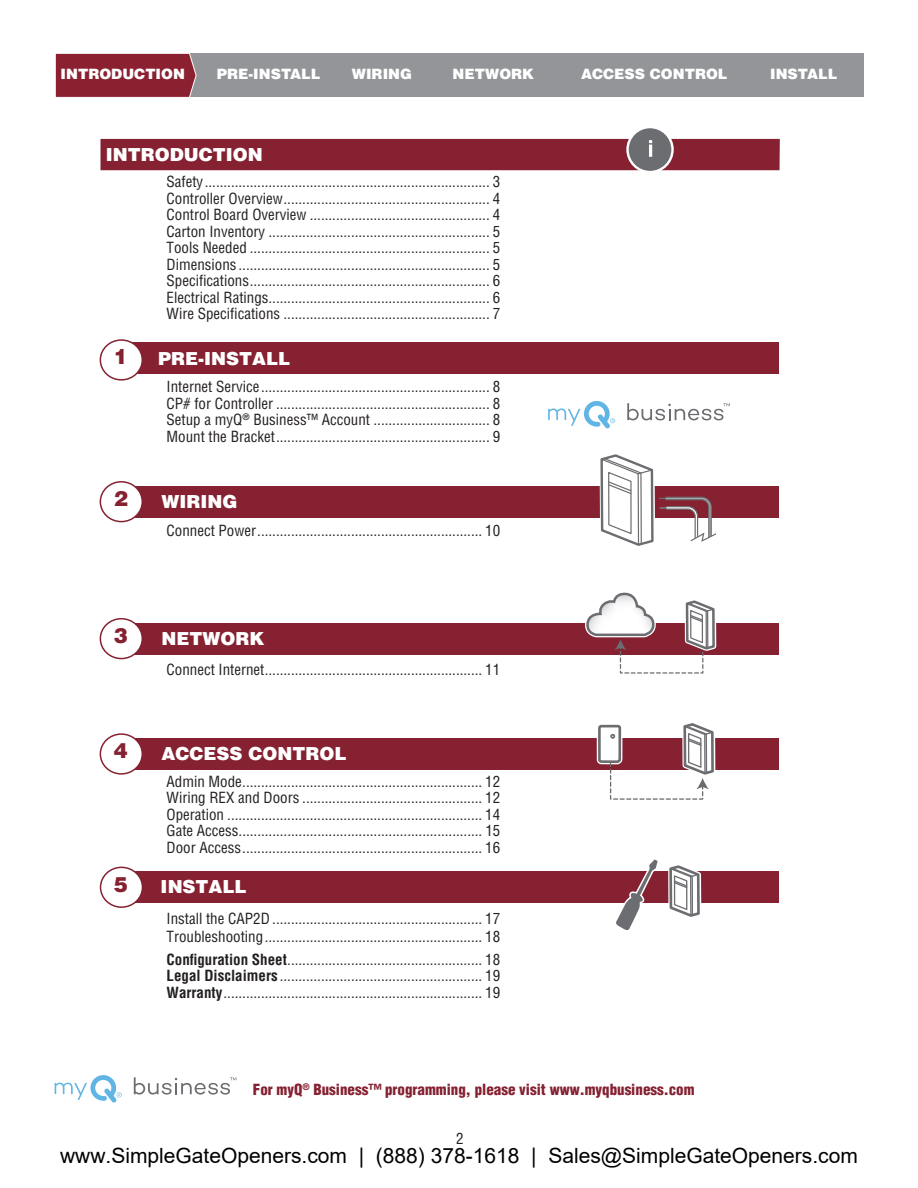
<style>
.page{position:relative;width:918px;height:1188px;background:#fff}
.page>*{position:absolute;margin:0;border:0;box-sizing:border-box;transform-origin:0 0}
.t1{font:21px "Arial";color:#000}
.t2{font:900 21px "Helvetica LT Std";color:#852131}
.t3{font:900 18px "Helvetica LT Std";color:#fff}
.t4{font:condensed 15px/16.5px "Helvetica LT Std";color:#231f20;text-align:justify}
.t5{font:900 condensed 15px "Helvetica LT Std";color:#852131}
.t6{font:900 14.25px "Helvetica LT Std";color:#fff}
.s1{font-weight:700}
</style>
<div class="page">
<div style="left:55px;top:54px;width:808px;height:43px;background:#939598"></div>
<svg style="left:55px;top:53px;width:142px;height:44px;background:#8f2a3a"></svg>
<div style="left:100px;top:139px;width:680px;height:31px;background:#852131"></div>
<div style="left:126px;top:343px;width:653px;height:31px;background:#852131"></div>
<div style="left:129px;top:486px;width:650px;height:31px;background:#852131"></div>
<svg style="left:596px;top:454px;width:119px;height:92px"></svg>
<div style="left:129px;top:623px;width:650px;height:31px;background:#852131"></div>
<svg style="left:582px;top:592px;width:137px;height:82px"></svg>
<div style="left:129px;top:738px;width:650px;height:31px;background:#852131"></div>
<svg style="left:594px;top:723px;width:124px;height:77px"></svg>
<div style="left:628px;top:127px;width:45px;height:45px;background:#6c6d70;border-radius:50%"></div>
<div style="left:626px;top:126px;width:48px;height:47px;border:2px solid #fff;border-radius:50%"></div>
<svg style="left:649px;top:140px;width:3px;height:17px"></svg>
<div style="left:100px;top:340px;width:42px;height:40px;background:#fff;border-radius:50%"></div>
<div style="left:100px;top:339px;width:43px;height:42px;border:2px solid #852131;border-radius:50%"></div>
<div style="left:100px;top:482px;width:42px;height:40px;background:#fff;border-radius:50%"></div>
<div style="left:100px;top:481px;width:43px;height:41px;border:2px solid #852131;border-radius:50%"></div>
<div style="left:100px;top:619px;width:42px;height:40px;background:#fff;border-radius:50%"></div>
<div style="left:100px;top:618px;width:43px;height:41px;border:2px solid #852131;border-radius:50%"></div>
<div style="left:100px;top:734px;width:42px;height:40px;background:#fff;border-radius:50%"></div>
<div style="left:100px;top:733px;width:43px;height:42px;border:2px solid #852131;border-radius:50%"></div>
<div style="left:128px;top:871px;width:651px;height:31px;background:#852131"></div>
<div style="left:101px;top:867px;width:41px;height:40px;background:#fff;border-radius:50%"></div>
<div style="left:100px;top:867px;width:43px;height:41px;border:2px solid #852131;border-radius:50%"></div>
<svg style="left:613px;top:859px;width:91px;height:72px"></svg>
<svg style="left:548px;top:401px;width:67px;height:27px"></svg>
<svg style="left:627px;top:403px;width:103px;height:17px"></svg>
<svg style="left:55px;top:1075px;width:67px;height:28px"></svg>
<svg style="left:134px;top:1077px;width:102px;height:18px"></svg>
<p class="t6" style="left:61px;top:68px;width:126px">INTRODUCTION</p>
<p class="t6" style="left:217px;top:68px;width:105px">PRE-INSTALL</p>
<p class="t6" style="left:352px;top:68px;width:62px">WIRING</p>
<p class="t6" style="left:581px;top:68px;width:148px">ACCESS CONTROL</p>
<p class="t6" style="left:453px;top:68px;width:83px">NETWORK</p>
<p class="t6" style="left:770px;top:68px;width:69px">INSTALL</p>
<p class="t3" style="left:106px;top:148px;width:158px">INTRODUCTION</p>
<p class="t4" style="left:167px;top:175px;width:335px">Safety ............................................................................ 3<br>Controller Overview ....................................................... 4<br>Control Board Overview ................................................ 4<br>Carton Inventory ........................................................... 5<br>Tools Needed ................................................................ 5<br>Dimensions ................................................................... 5<br>Specifications ................................................................ 6<br>Electrical Ratings........................................................... 6<br>Wire Specifications ....................................................... 7</p>
<p class="t3" style="left:158px;top:351px;width:133px">PRE-INSTALL</p>
<p class="t4" style="left:167px;top:380px;width:335px">Internet Service ............................................................. 8<br>CP# for Controller ......................................................... 8<br>Setup a myQ<sup>®</sup> Business™ Account ............................... 8<br>Mount the Bracket ......................................................... 9</p>
<h1 class="t2" style="left:114px;top:349px;width:16px">1</h1>
<h1 class="t2" style="left:114px;top:490px;width:16px">2</h1>
<p class="t3" style="left:161px;top:495px;width:77px">WIRING</p>
<p class="t4" style="left:167px;top:524px;width:335px">Connect Power ............................................................ 10</p>
<h1 class="t2" style="left:114px;top:627px;width:16px">3</h1>
<h1 class="t2" style="left:114px;top:743px;width:16px">4</h1>
<p class="t3" style="left:161px;top:632px;width:104px">NETWORK</p>
<p class="t4" style="left:167px;top:662px;width:335px">Connect Internet .......................................................... 11</p>
<p class="t3" style="left:161px;top:747px;width:186px">ACCESS CONTROL</p>
<p class="t4" style="left:167px;top:774px;width:335px">Admin Mode ................................................................ 12<br>Wiring REX and Doors ................................................ 12<br>Operation .................................................................... 14<br>Gate Access................................................................. 15<br>Door Access ................................................................ 16</p>
<h1 class="t2" style="left:114px;top:876px;width:16px">5</h1>
<p class="t3" style="left:161px;top:880px;width:88px">INSTALL</p>
<p class="t4" style="left:167px;top:911px;width:335px;line-height:18px">Install the CAP2D ........................................................ 17<br>Troubleshooting .......................................................... 18</p>
<p class="t4" style="left:167px;top:952px;width:335px"><span class="s1">Configuration Sheet</span> .................................................... 18<br><span class="s1">Legal Disclaimers</span> ...................................................... 19<br><span class="s1">Warranty</span> ..................................................................... 19</p>
<p class="t5" style="left:253px;top:1084px;width:443px">For myQ<sup>®</sup> Business™ programming, please visit www.myqbusiness.com</p>
<p class="t4" style="left:456px;top:1131px;width:9px">2</p>
<h1 class="t1" style="left:60px;top:1142px;width:799px">www.SimpleGateOpeners.com | (888) 378-1618 | Sales@SimpleGateOpeners.com</h1>
</div>
